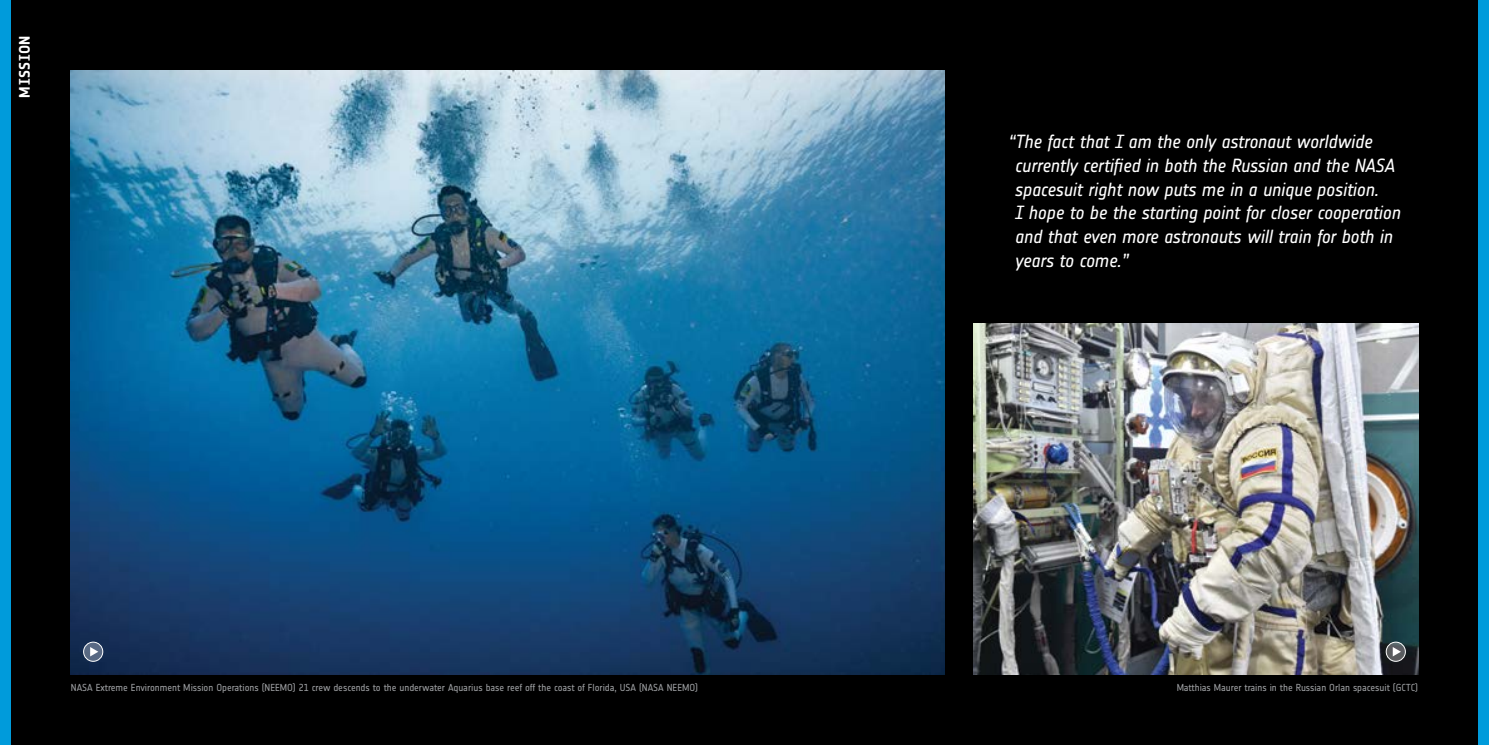
<style>
.page{position:relative;width:1489px;height:745px;background:#fff}
.page>*{position:absolute;margin:0;border:0;box-sizing:border-box;transform-origin:0 0}
.t1{font:italic 18.75px/23.8px "Notes Esa";letter-spacing:-.015em;color:#fff}
.t2{font:700 15px "Notes Esa";letter-spacing:.03em;color:#fff}
.t3{font:10px "Notes Esa";letter-spacing:-.005em;color:#9d9fa2}
</style>
<div class="page">
<div style="left:0;top:0;width:1488px;height:744px;background:#000"></div>
<img style="left:71px;top:71px;width:873px;height:602px">
<div style="left:1478px;top:0;width:10px;height:744px;background:#009bdb"></div>
<div style="left:0;top:0;width:11px;height:744px;background:#009bdb"></div>
<img style="left:973px;top:323px;width:444px;height:350px">
<svg style="left:84px;top:641px;width:19px;height:20px"></svg>
<div style="left:83px;top:641px;width:20px;height:20px;border:1px solid #fff;border-radius:50%"></div>
<svg style="left:90px;top:646px;width:8px;height:10px"></svg>
<svg style="left:1385px;top:641px;width:20px;height:20px"></svg>
<div style="left:1385px;top:641px;width:20px;height:20px;border:1px solid #fff;border-radius:50%"></div>
<svg style="left:1392px;top:646px;width:8px;height:10px"></svg>
<p class="t2" style="left:16px;top:97px;width:63px;rotate:-90deg">MISSION</p>
<p class="t1" style="left:1014px;top:130px;width:387px;text-indent:-7px">“The fact that I am the only astronaut worldwide currently certified in both the Russian and the NASA spacesuit right now puts me in a unique position.<br>I hope to be the starting point for closer cooperation and that even more astronauts will train for both in years to come.”</p>
<p class="t3" style="left:71px;top:681px;width:628px">NASA Extreme Environment Mission Operations (NEEMO) 21 crew descends to the underwater Aquarius base reef off the coast of Florida, USA (NASA NEEMO)</p>
<p class="t3" style="left:1176px;top:681px;width:243px">Matthias Maurer trains in the Russian Orlan spacesuit (GCTC)</p>
</div>
